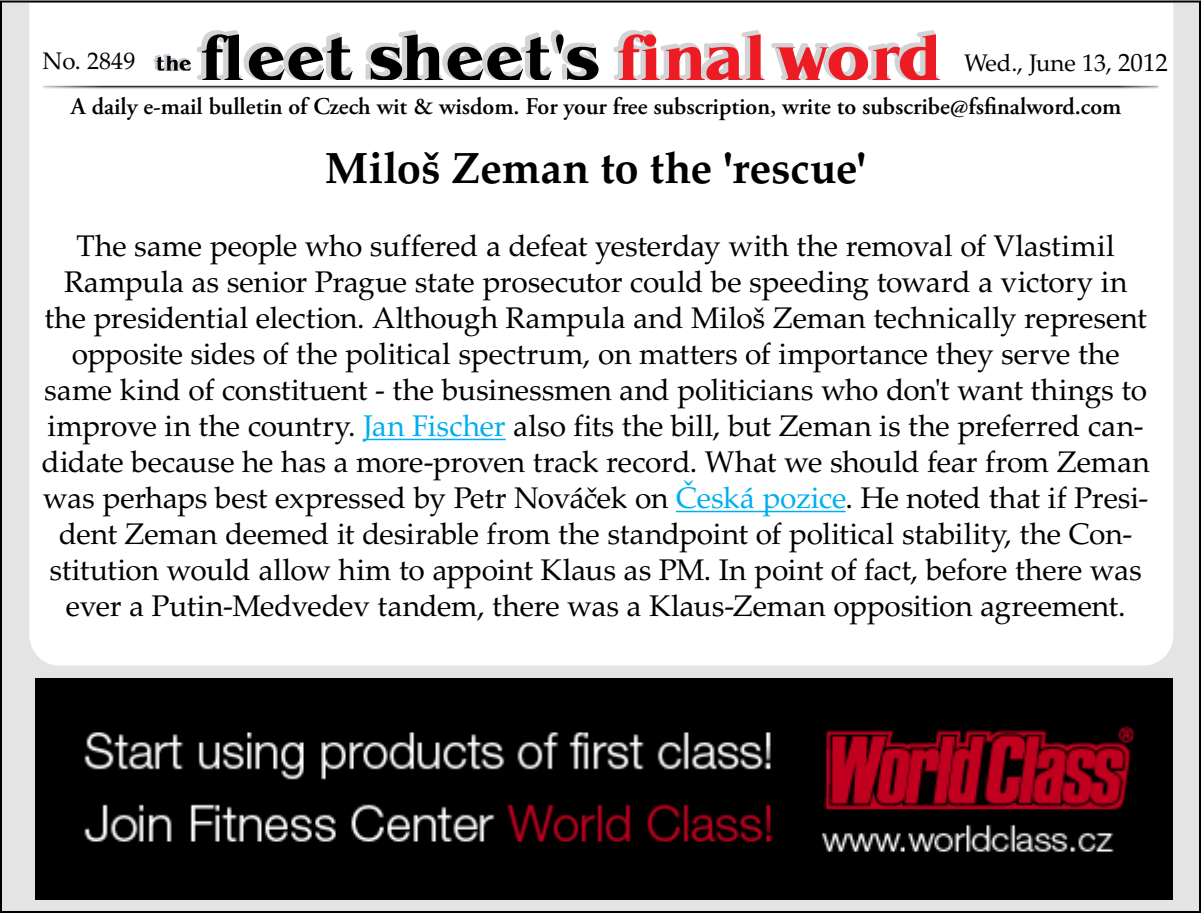
<style>
.page{position:relative;width:1201px;height:913px;background:#fff}
.page>*{position:absolute;margin:0;border:0;box-sizing:border-box;transform-origin:0 0}
.t1{font:700 43.6px "Palatino LTCE";color:#000}
.t2{font:29.8px/36px "Palatino LTCE";letter-spacing:-.01em;color:#000;text-align:center}
.t3{font:600 24px "Adobe Garamond Pro";color:#000}
.t4{font:24px "Palatino LTCE";color:#000}
.s1{font-size:25px}
.s2{color:#00aeef}
</style>
<div class="page">
<div style="left:1px;top:1px;width:1198px;height:910px;background:#e5e4e4"></div>
<div style="left:28px;top:1px;width:1146px;height:665px;background:#fff"></div>
<img style="left:40px;top:83px;width:1120px;height:7px">
<svg style="left:153px;top:30px;width:446px;height:50px;background:#a3a3a4"></svg>
<svg style="left:611px;top:30px;width:328px;height:50px;background:#eda0a3"></svg>
<img style="left:36px;top:678px;width:1136px;height:220px">
<hr style="left:363px;top:438px;width:142px;height:2px;background:#00aeef">
<hr style="left:675px;top:510px;width:170px;height:2px;background:#00aeef">
<p class="t4" style="left:42px;top:47px;width:94px">No. 2849</p>
<p class="t4" style="left:963px;top:49px;width:205px">Wed., June 13, <span class="s1">2012</span></p>
<p class="t3" style="left:71px;top:93px;width:1051px">A daily e-mail bulletin of Czech wit &amp; wisdom. For your free subscription, write to subscribe@fsfinalword.com</p>
<h1 class="t1" style="left:325px;top:142px;width:543px">Miloš Zeman to the 'rescue'</h1>
<p class="t2" style="left:42px;top:228px;width:1109px">The same people who suffered a defeat yesterday with the removal of Vlastimil Rampula as senior Prague state prosecutor could be speeding toward a victory in the presidential election. Although Rampula and Miloš Zeman technically represent opposite sides of the political spectrum, on matters of importance they serve the same kind of constituent - the businessmen and politicians who don't want things to improve in the country. <span class="s2">Jan Fischer</span> also fits the bill, but Zeman is the preferred can&shy;didate because he has a more-proven track record. What we should fear from Zeman was perhaps best expressed by Petr Nováček on <span class="s2">Česká pozice</span>. He noted that if Presi&shy;dent Zeman deemed it desirable from the standpoint of political stability, the Con&shy;stitution would allow him to appoint Klaus as PM. In point of fact, before there was ever a Putin-Medvedev tandem, there was a Klaus-Zeman opposition agreement.</p>
</div>
